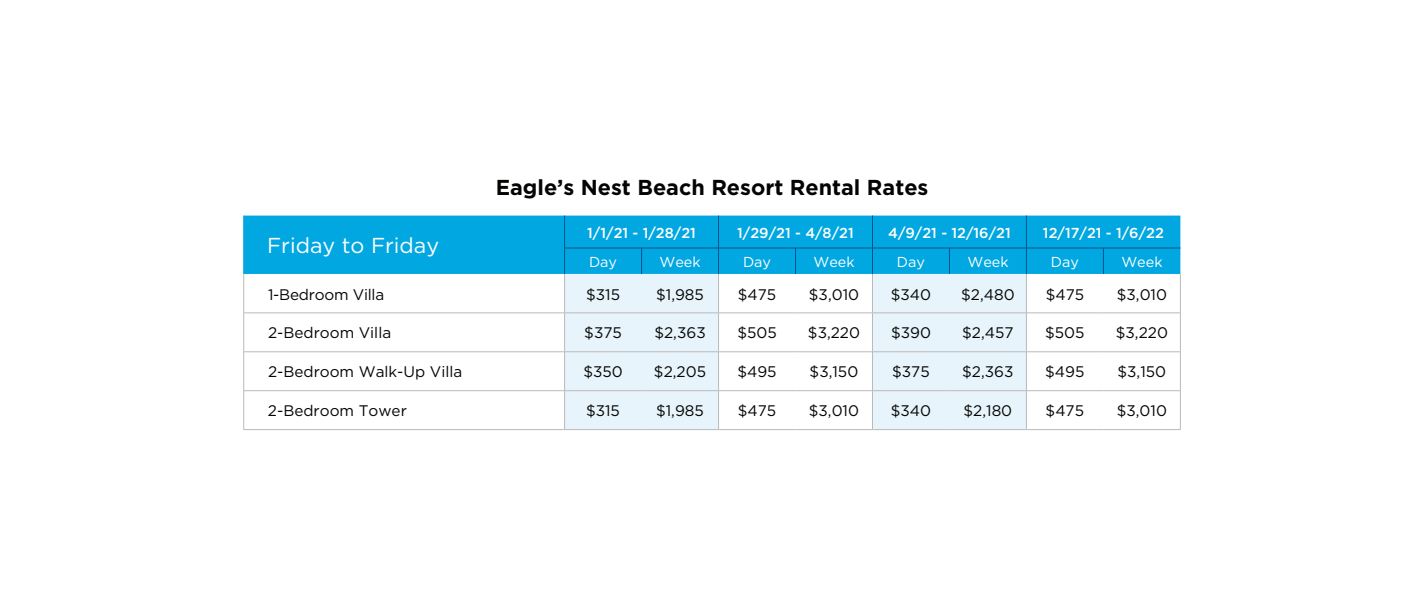
<style>
.page{position:relative;width:1425px;height:601px;background:#fff}
.page>*{position:absolute;margin:0;border:0;box-sizing:border-box;transform-origin:0 0}
.t1{font:700 21.6px "Gotham";color:#040503}
.t2{font:21.6px "Gotham";color:#fff}
.t3{font:15.3px "Gotham";color:#040503}
.t4{font:500 14.4px "Gotham";color:#fff}
.t5{font:14.4px "Gotham";color:#fff}
</style>
<div class="page">
<div style="left:244px;top:215px;width:936px;height:59px;background:#00a7e1"></div>
<svg style="left:565px;top:274px;width:461px;height:155px;fill:#e7f4fb"></svg>
<hr style="left:243px;top:312px;width:321px;height:1px;background:#bababa">
<hr style="left:564px;top:312px;width:77px;height:1px;background:#bababa">
<hr style="left:641px;top:312px;width:77px;height:1px;background:#bababa">
<hr style="left:718px;top:312px;width:77px;height:1px;background:#bababa">
<hr style="left:795px;top:312px;width:77px;height:1px;background:#bababa">
<hr style="left:872px;top:312px;width:77px;height:1px;background:#bababa">
<hr style="left:949px;top:312px;width:77px;height:1px;background:#bababa">
<hr style="left:1026px;top:312px;width:77px;height:1px;background:#bababa">
<hr style="left:1103px;top:312px;width:77px;height:1px;background:#bababa">
<hr style="left:243px;top:351px;width:321px;height:1px;background:#bababa">
<hr style="left:564px;top:351px;width:77px;height:1px;background:#bababa">
<hr style="left:641px;top:351px;width:77px;height:1px;background:#bababa">
<hr style="left:718px;top:351px;width:77px;height:1px;background:#bababa">
<hr style="left:795px;top:351px;width:77px;height:1px;background:#bababa">
<hr style="left:872px;top:351px;width:77px;height:1px;background:#bababa">
<hr style="left:949px;top:351px;width:77px;height:1px;background:#bababa">
<hr style="left:1026px;top:351px;width:77px;height:1px;background:#bababa">
<hr style="left:1103px;top:351px;width:77px;height:1px;background:#bababa">
<hr style="left:243px;top:390px;width:321px;height:1px;background:#bababa">
<hr style="left:564px;top:390px;width:77px;height:1px;background:#bababa">
<hr style="left:641px;top:390px;width:77px;height:1px;background:#bababa">
<hr style="left:718px;top:390px;width:77px;height:1px;background:#bababa">
<hr style="left:795px;top:390px;width:77px;height:1px;background:#bababa">
<hr style="left:872px;top:390px;width:77px;height:1px;background:#bababa">
<hr style="left:949px;top:390px;width:77px;height:1px;background:#bababa">
<hr style="left:1026px;top:390px;width:77px;height:1px;background:#bababa">
<hr style="left:1103px;top:390px;width:77px;height:1px;background:#bababa">
<hr style="left:564px;top:215px;width:1px;height:33px;background:#01528a">
<hr style="left:718px;top:215px;width:1px;height:33px;background:#01528a">
<hr style="left:872px;top:215px;width:1px;height:33px;background:#01528a">
<hr style="left:564px;top:248px;width:77px;height:1px;background:#01528a">
<svg style="left:564px;top:248px;width:1px;height:26px"></svg>
<hr style="left:641px;top:248px;width:77px;height:1px;background:#01528a">
<svg style="left:641px;top:248px;width:1px;height:26px"></svg>
<hr style="left:718px;top:248px;width:77px;height:1px;background:#01528a">
<svg style="left:718px;top:248px;width:1px;height:26px"></svg>
<hr style="left:795px;top:248px;width:77px;height:1px;background:#01528a">
<svg style="left:795px;top:248px;width:1px;height:26px"></svg>
<hr style="left:872px;top:248px;width:77px;height:1px;background:#01528a">
<svg style="left:872px;top:248px;width:1px;height:26px"></svg>
<hr style="left:949px;top:248px;width:77px;height:1px;background:#01528a">
<svg style="left:949px;top:248px;width:1px;height:26px"></svg>
<hr style="left:1026px;top:248px;width:77px;height:1px;background:#01528a">
<svg style="left:1026px;top:248px;width:1px;height:26px"></svg>
<hr style="left:1103px;top:248px;width:77px;height:1px;background:#01528a">
<svg style="left:1103px;top:248px;width:1px;height:26px"></svg>
<hr style="left:1026px;top:215px;width:1px;height:33px;background:#01528a">
<hr style="left:243px;top:429px;width:321px;height:1px;background:#bababa">
<hr style="left:564px;top:429px;width:77px;height:1px;background:#bababa">
<hr style="left:641px;top:429px;width:77px;height:1px;background:#bababa">
<hr style="left:718px;top:429px;width:77px;height:1px;background:#bababa">
<hr style="left:795px;top:429px;width:77px;height:1px;background:#bababa">
<hr style="left:872px;top:429px;width:77px;height:1px;background:#bababa">
<hr style="left:949px;top:429px;width:77px;height:1px;background:#bababa">
<hr style="left:1026px;top:429px;width:77px;height:1px;background:#bababa">
<hr style="left:1103px;top:429px;width:77px;height:1px;background:#bababa">
<hr style="left:243px;top:274px;width:1px;height:38px;background:#bababa">
<hr style="left:564px;top:274px;width:1px;height:38px;background:#bababa">
<hr style="left:718px;top:274px;width:1px;height:38px;background:#bababa">
<hr style="left:872px;top:274px;width:1px;height:38px;background:#bababa">
<hr style="left:1026px;top:274px;width:1px;height:38px;background:#bababa">
<hr style="left:1180px;top:274px;width:1px;height:38px;background:#bababa">
<hr style="left:243px;top:313px;width:1px;height:38px;background:#bababa">
<hr style="left:564px;top:313px;width:1px;height:38px;background:#bababa">
<hr style="left:718px;top:313px;width:1px;height:38px;background:#bababa">
<hr style="left:872px;top:313px;width:1px;height:38px;background:#bababa">
<hr style="left:1026px;top:313px;width:1px;height:38px;background:#bababa">
<hr style="left:1180px;top:313px;width:1px;height:38px;background:#bababa">
<hr style="left:243px;top:352px;width:1px;height:38px;background:#bababa">
<hr style="left:564px;top:352px;width:1px;height:38px;background:#bababa">
<hr style="left:718px;top:352px;width:1px;height:38px;background:#bababa">
<hr style="left:872px;top:352px;width:1px;height:38px;background:#bababa">
<hr style="left:1026px;top:352px;width:1px;height:38px;background:#bababa">
<hr style="left:1180px;top:352px;width:1px;height:38px;background:#bababa">
<hr style="left:243px;top:391px;width:1px;height:38px;background:#bababa">
<hr style="left:564px;top:391px;width:1px;height:38px;background:#bababa">
<hr style="left:718px;top:391px;width:1px;height:38px;background:#bababa">
<hr style="left:872px;top:391px;width:1px;height:38px;background:#bababa">
<hr style="left:1026px;top:391px;width:1px;height:38px;background:#bababa">
<hr style="left:1180px;top:391px;width:1px;height:38px;background:#bababa">
<hr style="left:243px;top:215px;width:1px;height:33px;background:#00a7e1">
<svg style="left:243px;top:248px;width:1px;height:26px"></svg>
<h1 class="t2" style="left:267px;top:232px;width:174px">Friday to Friday</h1>
<h1 class="t1" style="left:496px;top:173px;width:434px">Eagle’s Nest Beach Resort Rental Rates</h1>
<p class="t4" style="left:587px;top:223px;width:110px">1/1/21 - 1/28/21</p>
<p class="t4" style="left:737px;top:223px;width:118px">1/29/21 - 4/8/21</p>
<p class="t4" style="left:888px;top:223px;width:124px">4/9/21 - 12/16/21</p>
<p class="t4" style="left:1043px;top:223px;width:122px">12/17/21 - 1/6/22</p>
<p class="t5" style="left:589px;top:252px;width:30px">Day</p>
<p class="t5" style="left:659px;top:252px;width:43px">Week</p>
<p class="t5" style="left:743px;top:252px;width:30px">Day</p>
<p class="t5" style="left:813px;top:252px;width:43px">Week</p>
<p class="t5" style="left:897px;top:252px;width:30px">Day</p>
<p class="t5" style="left:967px;top:252px;width:43px">Week</p>
<p class="t5" style="left:1051px;top:252px;width:30px">Day</p>
<p class="t5" style="left:1121px;top:252px;width:43px">Week</p>
<p class="t3" style="left:268px;top:284px;width:118px">1-Bedroom Villa</p>
<p class="t3" style="left:586px;top:284px;width:35px">$315</p>
<p class="t3" style="left:656px;top:284px;width:49px">$1,985</p>
<p class="t3" style="left:738px;top:284px;width:40px">$475</p>
<p class="t3" style="left:809px;top:284px;width:52px">$3,010</p>
<p class="t3" style="left:891px;top:284px;width:42px">$340</p>
<p class="t3" style="left:961px;top:284px;width:55px">$2,480</p>
<p class="t3" style="left:1045px;top:284px;width:40px">$475</p>
<p class="t3" style="left:1116px;top:284px;width:52px">$3,010</p>
<p class="t3" style="left:268px;top:323px;width:125px">2-Bedroom Villa</p>
<p class="t3" style="left:584px;top:323px;width:39px">$375</p>
<p class="t3" style="left:654px;top:323px;width:53px">$2,363</p>
<p class="t3" style="left:737px;top:323px;width:41px">$505</p>
<p class="t3" style="left:808px;top:323px;width:54px">$3,220</p>
<p class="t3" style="left:891px;top:323px;width:41px">$390</p>
<p class="t3" style="left:962px;top:323px;width:53px">$2,457</p>
<p class="t3" style="left:1045px;top:323px;width:41px">$505</p>
<p class="t3" style="left:1115px;top:323px;width:54px">$3,220</p>
<p class="t3" style="left:268px;top:362px;width:196px">2-Bedroom Walk-Up Villa</p>
<p class="t3" style="left:583px;top:362px;width:41px">$350</p>
<p class="t3" style="left:654px;top:362px;width:54px">$2,205</p>
<p class="t3" style="left:737px;top:362px;width:41px">$495</p>
<p class="t3" style="left:809px;top:362px;width:50px">$3,150</p>
<p class="t3" style="left:892px;top:362px;width:39px">$375</p>
<p class="t3" style="left:962px;top:362px;width:53px">$2,363</p>
<p class="t3" style="left:1045px;top:362px;width:41px">$495</p>
<p class="t3" style="left:1117px;top:362px;width:50px">$3,150</p>
<p class="t3" style="left:268px;top:401px;width:140px">2-Bedroom Tower</p>
<p class="t3" style="left:586px;top:401px;width:35px">$315</p>
<p class="t3" style="left:656px;top:401px;width:49px">$1,985</p>
<p class="t3" style="left:737px;top:401px;width:40px">$475</p>
<p class="t3" style="left:809px;top:401px;width:52px">$3,010</p>
<p class="t3" style="left:890px;top:401px;width:42px">$340</p>
<p class="t3" style="left:963px;top:401px;width:50px">$2,180</p>
<p class="t3" style="left:1045px;top:401px;width:40px">$475</p>
<p class="t3" style="left:1116px;top:401px;width:52px">$3,010</p>
</div>
